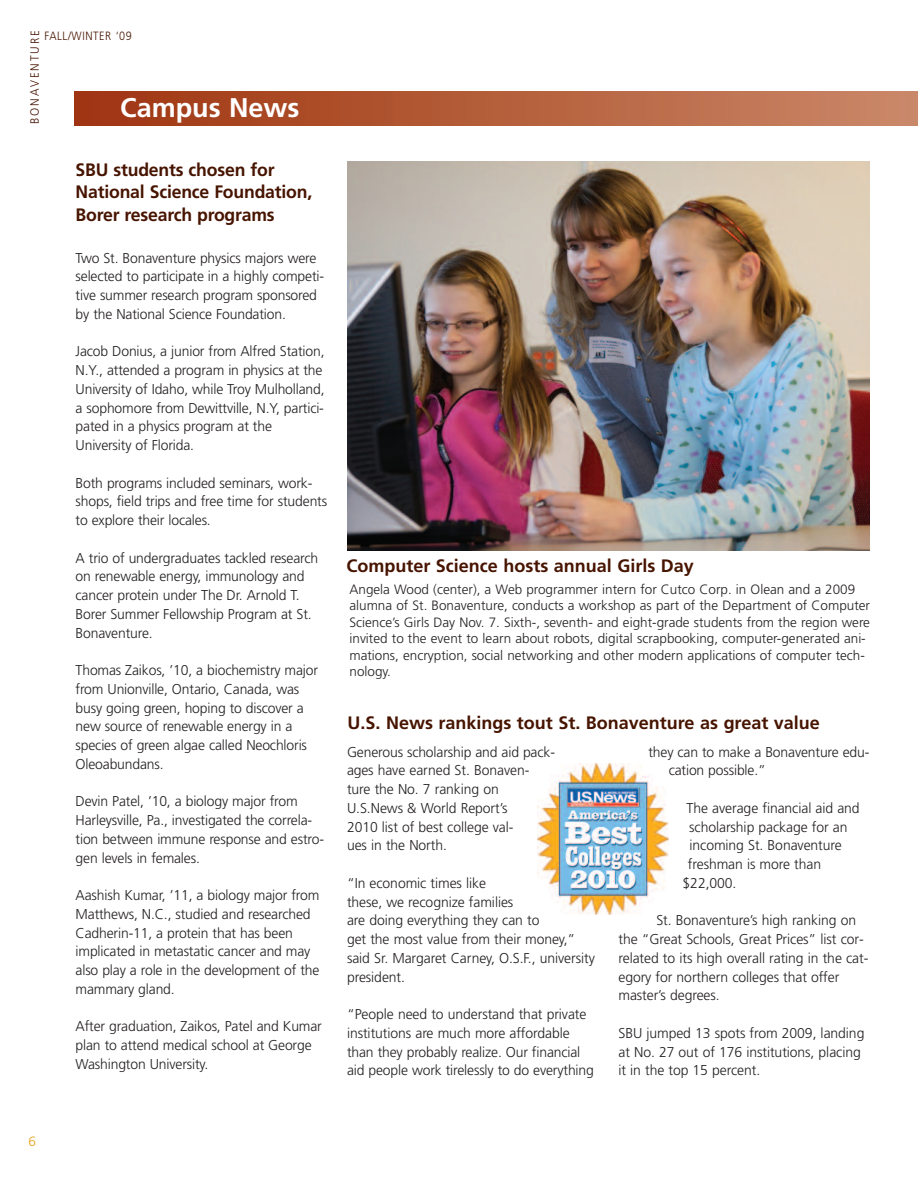
<style>
.page{position:relative;width:918px;height:1188px;background:#fff}
.page>*{position:absolute;margin:0;border:0;box-sizing:border-box;transform-origin:0 0}
.t1{font:700 27px "Frutiger";color:#fff}
.t2{font:700 18px/22.8px "Frutiger";color:#471400}
.t3{font:300 14.25px/18.8px "Frutiger";letter-spacing:-.01em;color:#231f20}
.t4{font:300 13.5px/16.5px "Frutiger";color:#231f20}
.t5{font:300 13.5px "Frutiger";color:#e6a218}
.t6{font:300 12px "Frutiger";letter-spacing:.055em;color:#471400;scale:.9 1}
.t7{font:300 12px "Frutiger";letter-spacing:.17em;color:#471400;scale:.94 1}
</style>
<div class="page">
<div style="left:74px;top:92px;width:844px;height:34px;background:linear-gradient(to right,#9f340f,#ca8868)"></div>
<img style="left:538px;top:764px;width:130px;height:150px">
<img style="left:347px;top:162px;width:523px;height:389px">
<p class="t7" style="left:30px;top:124px;width:101px;rotate:-90deg">BONAVENTURE</p>
<p class="t6" style="left:45px;top:31px;width:99px">FALL/WINTER ‘09</p>
<h1 class="t1" style="left:120px;top:97px;width:181px">Campus News</h1>
<p class="t2" style="left:76px;top:159px;width:238px">SBU students chosen for<br>National Science Foundation,<br>Borer research programs</p>
<p class="t3" style="left:76px;top:249px;width:250px">Two St. Bonaventure physics majors were selected to participate in a highly competi&shy;tive summer research program sponsored by the National Science Foundation.</p>
<p class="t3" style="left:76px;top:343px;width:251px">Jacob Donius, a junior from Alfred Station, N.Y., attended a program in physics at the University of Idaho, while Troy Mulholland, a sophomore from Dewittville, N.Y, partici&shy;pated in a physics program at the University of Florida.</p>
<p class="t3" style="left:76px;top:474px;width:253px">Both programs included seminars, work&shy;shops, field trips and free time for students to explore their locales.</p>
<p class="t3" style="left:76px;top:549px;width:244px">A trio of undergraduates tackled research on renewable energy, immunology and cancer protein under The Dr. Arnold T.<br>Borer Summer Fellowship Program at St.<br>Bonaventure.</p>
<p class="t3" style="left:76px;top:662px;width:244px">Thomas Zaikos, ’10, a biochemistry major from Unionville, Ontario, Canada, was busy going green, hoping to discover a new source of renewable energy in a species of green algae called Neochloris Oleoabundans.</p>
<p class="t3" style="left:76px;top:793px;width:250px">Devin Patel, ’10, a biology major from Harleysville, Pa., investigated the correla&shy;tion between immune response and estro&shy;gen levels in females.</p>
<p class="t3" style="left:76px;top:887px;width:245px">Aashish Kumar, ’11, a biology major from Matthews, N.C., studied and researched Cadherin-11, a protein that has been implicated in metastatic cancer and may also play a role in the development of the mammary gland.</p>
<p class="t3" style="left:76px;top:1018px;width:248px">After graduation, Zaikos, Patel and Kumar plan to attend medical school at George<br>Washington University.</p>
<p class="t2" style="left:346px;top:555px;width:349px">Computer Science hosts annual Girls Day</p>
<p class="t4" style="left:349px;top:582px;width:522px">Angela Wood (center), a Web programmer intern for Cutco Corp. in Olean and a 2009 alumna of St. Bonaventure, conducts a workshop as part of the Department of Computer Science’s Girls Day Nov. 7. Sixth-, seventh- and eight-grade students from the region were invited to the event to learn about robots, digital scrapbooking, computer-generated ani&shy;mations, encryption, social networking and other modern applications of computer tech&shy;nology.</p>
<p class="t2" style="left:348px;top:712px;width:474px">U.S. News rankings tout St. Bonaventure as great value</p>
<p class="t3" style="left:347px;top:743px;width:209px">Generous scholarship and aid pack&shy;ages have earned St. Bonaven&shy;ture the No. 7 ranking on<br>U.S.News &amp; World Report’s<br>2010 list of best college val-<br>ues in the North.</p>
<p class="t3" style="left:347px;top:875px;width:249px">“In economic times like<br>these, we recognize families<br>are doing everything they can to<br>get the most value from their money,” said Sr. Margaret Carney, O.S.F., university president.</p>
<p class="t3" style="left:347px;top:1006px;width:248px">“People need to understand that private institutions are much more affordable than they probably realize. Our financial aid people work tirelessly to do everything</p>
<p class="t3" style="left:669px;top:743px;width:202px;text-indent:-20px">they can to make a Bonaventure edu&shy;cation possible.”</p>
<p class="t3" style="left:687px;top:800px;width:175px">The average financial aid and</p>
<p class="t3" style="left:689px;top:818px;width:160px">scholarship package for an</p>
<p class="t3" style="left:690px;top:837px;width:154px">incoming St. Bonaventure</p>
<p class="t3" style="left:688px;top:856px;width:135px">freshman is more than</p>
<p class="t3" style="left:683px;top:875px;width:55px">$22,000.</p>
<p class="t3" style="left:618px;top:912px;width:251px;text-indent:38px">St. Bonaventure’s high ranking on the “Great Schools, Great Prices” list cor&shy;related to its high overall rating in the cat&shy;egory for northern colleges that offer master’s degrees.</p>
<p class="t3" style="left:618px;top:1025px;width:247px">SBU jumped 13 spots from 2009, landing at No. 27 out of 176 institutions, placing it in the top 15 percent.</p>
<p class="t5" style="left:29px;top:1136px;width:9px">6</p>
</div>
